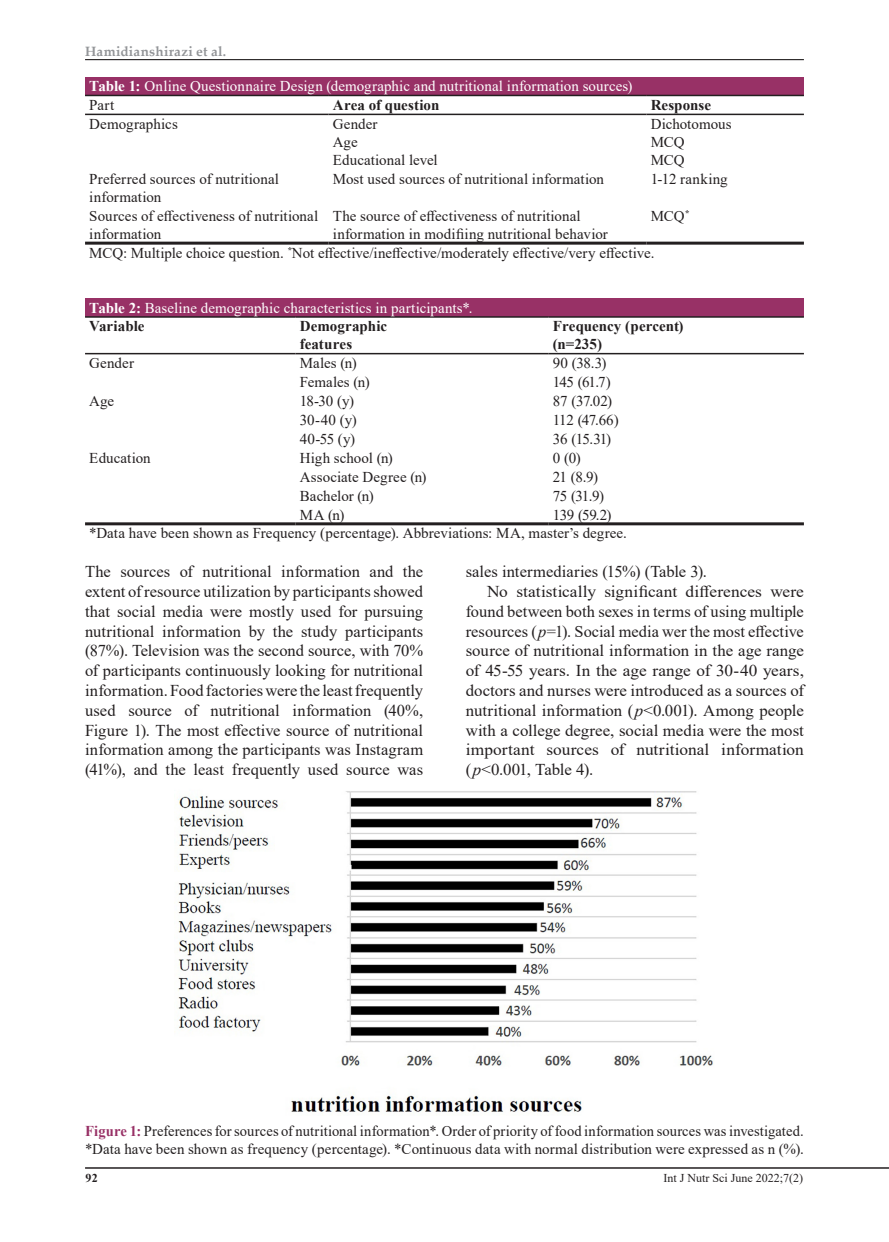
<style>
.page{position:relative;width:889px;height:1242px;background:#fff}
.page>*{position:absolute;margin:0;border:0;box-sizing:border-box;transform-origin:0 0}
.t1{font:16.5px/19.8px "Times New Roman";color:#231f20;text-align:justify}
.t2{font:16.5px "Times New Roman";color:#231f20;scale:1.05 1}
.t3{font:16.5px "Times New Roman";color:#231f20;scale:1.04 1}
.t4{font:15px/18px "Times New Roman";letter-spacing:.005em;color:#231f20}
.t5{font:15px/18.9px "Times New Roman";letter-spacing:.005em;color:#fff}
.t6{font:700 15px/18px "Times New Roman";letter-spacing:.005em;color:#231f20}
.t7{font:700 13.5px "Palatino Linotype";letter-spacing:.02em;color:#939598}
.t8{font:12px "Times New Roman";color:#231f20}
.t9{font:700 12px "Times New Roman";color:#231f20}
.s1{font-weight:700}
.s2{color:#231f20}
.s3{font-weight:700;color:#231f20}
.s4{font-style:italic}
.s5{font-weight:700;color:#983166}
</style>
<div class="page">
<hr style="left:85px;top:59px;width:719px;height:1px;background:#231f20">
<hr style="left:85px;top:1167px;width:804px;height:1px;background:#231f20">
<div style="left:85px;top:77px;width:719px;height:18px;background:#983166"></div>
<hr style="left:85px;top:95px;width:243px;height:1px;background:#231f20">
<hr style="left:328px;top:95px;width:318px;height:1px;background:#231f20">
<hr style="left:646px;top:95px;width:158px;height:1px;background:#231f20">
<hr style="left:85px;top:114px;width:243px;height:1px;background:#231f20">
<hr style="left:328px;top:114px;width:318px;height:1px;background:#231f20">
<hr style="left:646px;top:114px;width:158px;height:1px;background:#231f20">
<hr style="left:85px;top:242px;width:243px;height:3px;background:#231f20">
<hr style="left:328px;top:242px;width:318px;height:3px;background:#231f20">
<hr style="left:646px;top:242px;width:158px;height:3px;background:#231f20">
<div style="left:85px;top:298px;width:719px;height:19px;background:#983166"></div>
<hr style="left:85px;top:316px;width:211px;height:2px;background:#231f20">
<hr style="left:296px;top:316px;width:253px;height:2px;background:#231f20">
<hr style="left:549px;top:316px;width:255px;height:2px;background:#231f20">
<hr style="left:85px;top:353px;width:211px;height:1px;background:#231f20">
<hr style="left:296px;top:353px;width:253px;height:1px;background:#231f20">
<hr style="left:549px;top:353px;width:255px;height:1px;background:#231f20">
<hr style="left:85px;top:522px;width:211px;height:3px;background:#231f20">
<hr style="left:296px;top:522px;width:253px;height:3px;background:#231f20">
<hr style="left:549px;top:522px;width:255px;height:3px;background:#231f20">
<img style="left:178px;top:791px;width:535px;height:322px">
<p class="t7" style="left:85px;top:41px;width:143px">Hamidianshirazi et al.</p>
<p class="t5" style="left:89px;top:76px;width:545px"><span class="s1">Table 1:</span> Online Questionnaire Design (demographic and nutritional information sources)<br><span class="s2">Part</span></p>
<p class="t6" style="left:333px;top:95px;width:108px">Area of question</p>
<p class="t6" style="left:651px;top:95px;width:62px">Response</p>
<p class="t4" style="left:89px;top:114px;width:90px">Demographics</p>
<p class="t4" style="left:333px;top:114px;width:106px">Gender<br>Age<br>Educational level</p>
<p class="t4" style="left:651px;top:114px;width:83px">Dichotomous<br>MCQ<br>MCQ</p>
<p class="t4" style="left:89px;top:169px;width:191px">Preferred sources of nutritional information</p>
<p class="t4" style="left:333px;top:169px;width:273px">Most used sources of nutritional information</p>
<p class="t4" style="left:651px;top:169px;width:79px">1-12 ranking</p>
<p class="t4" style="left:89px;top:206px;width:230px">Sources of effectiveness of nutritional information</p>
<p class="t4" style="left:333px;top:206px;width:276px">The source of effectiveness of nutritional information in modifiing nutritional behavior</p>
<p class="t4" style="left:651px;top:206px;width:40px">MCQ<sup>*</sup></p>
<p class="t4" style="left:89px;top:243px;width:566px">MCQ: Multiple choice question. <sup>*</sup>Not effective/ineffective/moderately effective/very effective.</p>
<p class="t5" style="left:89px;top:298px;width:385px"><span class="s1">Table 2:</span> Baseline demographic characteristics in participants*.<br><span class="s3">Variable</span></p>
<p class="t6" style="left:300px;top:317px;width:89px">Demographic features</p>
<p class="t6" style="left:553px;top:317px;width:132px">Frequency (percent) (n=235)</p>
<p class="t4" style="left:89px;top:354px;width:46px">Gender</p>
<p class="t4" style="left:300px;top:354px;width:58px">Males (n)</p>
<p class="t4" style="left:553px;top:354px;width:55px">90 (38.3)</p>
<p class="t4" style="left:300px;top:373px;width:71px">Females (n)</p>
<p class="t4" style="left:553px;top:373px;width:59px">145 (61.7)</p>
<p class="t4" style="left:89px;top:391px;width:26px">Age</p>
<p class="t4" style="left:300px;top:391px;width:56px">18-30 (y)</p>
<p class="t4" style="left:553px;top:391px;width:61px">87 (37.02)</p>
<p class="t4" style="left:300px;top:410px;width:58px">30-40 (y)</p>
<p class="t4" style="left:553px;top:410px;width:67px">112 (47.66)</p>
<p class="t4" style="left:300px;top:429px;width:57px">40-55 (y)</p>
<p class="t4" style="left:553px;top:429px;width:60px">36 (15.31)</p>
<p class="t4" style="left:89px;top:448px;width:63px">Education</p>
<p class="t4" style="left:300px;top:448px;width:95px">High school (n)</p>
<p class="t4" style="left:553px;top:448px;width:29px">0 (0)</p>
<p class="t4" style="left:300px;top:467px;width:128px">Associate Degree (n)</p>
<p class="t4" style="left:553px;top:467px;width:47px">21 (8.9)</p>
<p class="t4" style="left:300px;top:486px;width:75px">Bachelor (n)</p>
<p class="t4" style="left:553px;top:486px;width:53px">75 (31.9)</p>
<p class="t4" style="left:300px;top:505px;width:46px">MA (n)</p>
<p class="t4" style="left:89px;top:504px;width:539px;line-height:18.9px;text-indent:463px">139 (59.2) *Data have been shown as Frequency (percentage). Abbreviations: MA, master’s degree.</p>
<p class="t1" style="left:85px;top:561px;width:340px">The sources of nutritional information and the extent of resource utilization by participants showed that social media were mostly used for pursuing nutritional information by the study participants (87%). Television was the second source, with 70% of participants continuously looking for nutritional information. Food factories were the least frequently used source of nutritional information (40%, Figure 1). The most effective source of nutritional information among the participants was Instagram (41%), and the least frequently used source was</p>
<p class="t1" style="left:466px;top:561px;width:243px">sales intermediaries (15%) (Table 3).</p>
<p class="t2" style="left:487px;top:580px;width:303px">No statistically significant differences were</p>
<p class="t1" style="left:466px;top:601px;width:340px">found between both sexes in terms of using multiple</p>
<p class="t1" style="left:466px;top:620px;width:340px">resources (<span class="s4">p</span>=1). Social media wer the most effective</p>
<p class="t1" style="left:466px;top:640px;width:340px">source of nutritional information in the age range</p>
<p class="t3" style="left:466px;top:659px;width:327px">of 45-55 years. In the age range of 30-40 years,</p>
<p class="t1" style="left:466px;top:680px;width:340px">doctors and nurses were introduced as a sources of</p>
<p class="t1" style="left:466px;top:700px;width:340px">nutritional information (<span class="s4">p</span>&lt;0.001). Among people</p>
<p class="t1" style="left:466px;top:719px;width:340px">with a college degree, social media were the most</p>
<p class="t2" style="left:466px;top:738px;width:323px">important sources of nutritional information</p>
<p class="t1" style="left:466px;top:759px;width:129px">(<span class="s4">p</span>&lt;0.001, Table 4).</p>
<p class="t4" style="left:85px;top:1121px;width:720px"><span class="s5">Figure 1:</span> Preferences for sources of nutritional information*. Order of priority of food information sources was investigated. *Data have been shown as frequency (percentage). *Continuous data with normal distribution were expressed as n (%).</p>
<p class="t9" style="left:86px;top:1169px;width:14px">92</p>
<p class="t8" style="left:663px;top:1169px;width:141px">Int J Nutr Sci June 2022;7(2)</p>
</div>
